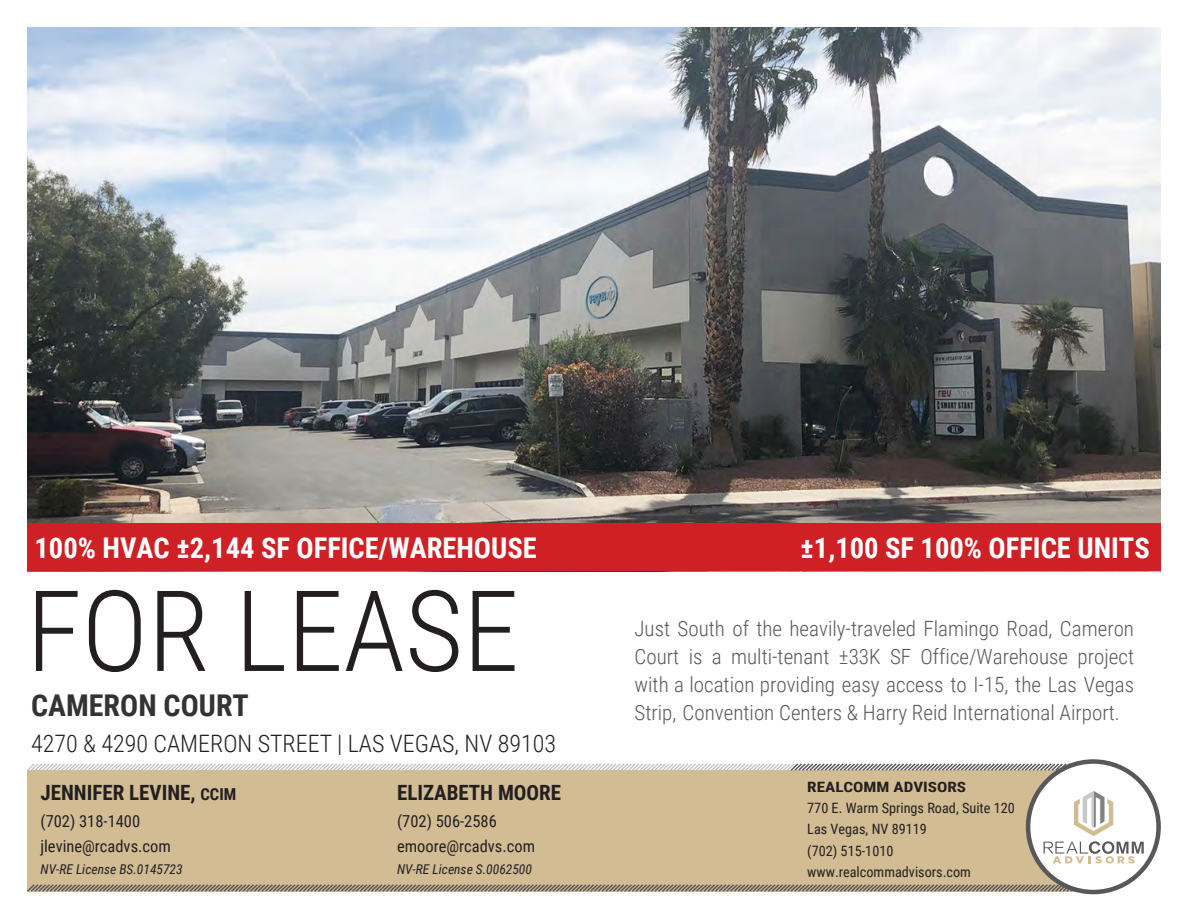
<style>
.page{position:relative;width:1188px;height:918px;background:#fff}
.page>*{position:absolute;margin:0;border:0;box-sizing:border-box;transform-origin:0 0}
.t1{font:300 112.5px "Roboto Condensed";color:#231f20}
.t2{font:700 30px "Roboto Condensed";color:#333}
.t3{font:700 28.5px "Roboto Condensed";color:#fff}
.t4{font:700 28.5px "Roboto Condensed";color:#fff}
.t5{font:300 24px "Roboto Condensed";color:#231f20}
.t6{font:300 21px/28px "Roboto Condensed";color:#57585a;text-align:justify}
.t7{font:700 21px "Roboto Condensed";color:#231f20}
.t8{font:16.5px/24.8px "Roboto Condensed";color:#231f20}
.t9{font:14.25px/21.3px "Roboto Condensed";color:#231f20}
.t10{font:700 14.25px "Roboto Condensed";color:#231f20;scale:1.2 1}
.t11{font:italic 13.5px "Roboto Condensed";color:#231f20}
.s1{font-style:inherit}
.s2{font-size:16.5px}
</style>
<div class="page">
<div style="left:27px;top:770px;width:1051px;height:122px;background:#d2bc94"></div>
<svg style="left:27px;top:762px;width:1049px;height:10px"></svg>
<svg style="left:27px;top:883px;width:1052px;height:10px"></svg>
<div style="left:1028px;top:762px;width:131px;height:130px;background:#fff;border-radius:50%"></div>
<div style="left:1026px;top:759px;width:135px;height:135px;border:4px solid #57585a;border-radius:50%"></div>
<svg style="left:1044px;top:791px;width:100px;height:73px"></svg>
<img style="left:27px;top:27px;width:1134px;height:497px">
<div style="left:27px;top:524px;width:1134px;height:47px;background:#cf2026"></div>
<p class="t3" style="left:35px;top:528px;width:504px">100% HVAC <span class="s1">±2,144 SF</span> OFFICE/WAREHOUSE</p>
<p class="t4" style="left:800px;top:528px;width:351px">±1,1<span class="s1">00</span> SF <span class="s1">100%</span> OFFICE <span class="s1">UNITS</span></p>
<h1 class="t1" style="left:27px;top:552px;width:494px">FOR LEASE</h1>
<h2 class="t2" style="left:31px;top:685px;width:219px">CAMERON COURT</h2>
<p class="t5" style="left:31px;top:727px;width:526px">4270 &amp; 4290 CAMERON STREET | LAS VEGAS, NV 89103</p>
<p class="t7" style="left:40px;top:778px;width:197px">JENNIFER LEVINE, <span class="s2">CCIM</span></p>
<p class="t8" style="left:40px;top:808px;width:132px">(702) 318-1400 jlevine@rcadvs.com</p>
<p class="t11" style="left:41px;top:860px;width:144px">NV-RE License BS.0145723</p>
<p class="t7" style="left:397px;top:778px;width:166px">ELIZABETH MOORE</p>
<p class="t8" style="left:397px;top:808px;width:140px">(702) 506-2586 emoore@rcadvs.com</p>
<p class="t11" style="left:397px;top:860px;width:136px">NV-RE License S.0062500</p>
<p class="t6" style="left:635px;top:614px;width:501px">Just South of the heavily-traveled Flamingo Road, Cameron Court is a multi-tenant ±33K SF Office/Warehouse project with a location providing easy access to I-15, the Las Vegas Strip, Convention Centers &amp; Harry Reid International Airport.</p>
<p class="t10" style="left:807px;top:777px;width:134px">REALCOMM ADVISORS</p>
<p class="t9" style="left:807px;top:797px;width:209px">770 E. Warm Springs Road, Suite 120<br>Las Vegas, NV 89119<br>(702) 515-1010 www.realcommadvisors.com</p>
</div>
